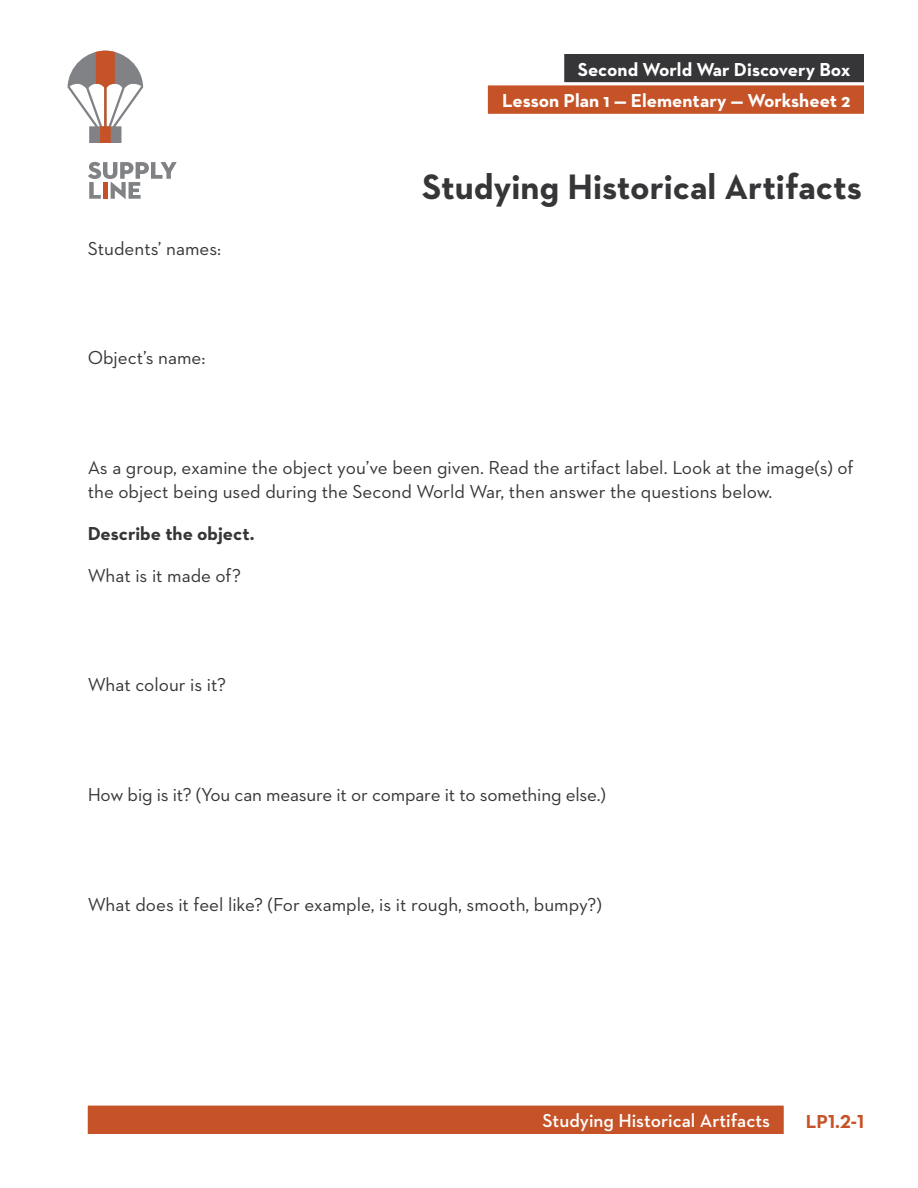
<style>
.page{position:relative;width:918px;height:1188px;background:#fff}
.page>*{position:absolute;margin:0;border:0;box-sizing:border-box;transform-origin:0 0}
.Root{font:700 36px "Neutraface 2 Text";color:#363537}
.P_-_Body_Text{font:19.2px/23.5px "Neutraface 2 Text";color:#363537}
.H_-_Header_Title{font:700 19.2px "Neutraface 2 Text";color:#fff}
.t1{font:600 19.2px "Neutraface 2 Text";color:#fff}
.t2{font:700 19.2px "Neutraface 2 Text";color:#363537}
.t3{font:700 19.2px "Neutraface 2 Text";color:#c65327}
</style>
<div class="page">
<div style="left:86px;top:1104px;width:699px;height:32px;background:#c65327"></div>
<div style="left:85px;top:1103px;width:702px;height:34px;border:3px solid #fff"></div>
<div style="left:563px;top:52px;width:303px;height:32px;background:#363537"></div>
<div style="left:561px;top:51px;width:306px;height:34px;border:3px solid #fff"></div>
<div style="left:486px;top:84px;width:380px;height:31px;background:#c65327"></div>
<div style="left:485px;top:82px;width:382px;height:35px;border:3px solid #fff"></div>
<svg style="left:88px;top:162px;width:89px;height:37px"></svg>
<svg style="left:68px;top:51px;width:75px;height:92px"></svg>
<p class="H_-_Header_Title" style="left:578px;top:57px;width:274px">Second World War Discovery Box</p>
<p class="H_-_Header_Title" style="left:502px;top:88px;width:350px">Lesson Plan 1 — Elementary — Worksheet 2</p>
<p class="P_-_Body_Text" style="left:88px;top:236px;width:135px">Students’ names:</p>
<p class="P_-_Body_Text" style="left:88px;top:346px;width:119px">Object’s name:</p>
<p class="Root" style="left:422px;top:164px;width:441px">Studying Historical Artifacts</p>
<p class="P_-_Body_Text" style="left:88px;top:456px;width:767px">As a group, examine the object you’ve been given. Read the artifact label. Look at the image(s) of the object being used during the Second World War, then answer the questions below.</p>
<h2 class="t2" style="left:88px;top:521px;width:168px">Describe the object.</h2>
<p class="P_-_Body_Text" style="left:88px;top:563px;width:155px">What is it made of?</p>
<p class="P_-_Body_Text" style="left:88px;top:673px;width:140px">What colour is it?</p>
<p class="P_-_Body_Text" style="left:88px;top:783px;width:520px">How big is it? (You can measure it or compare it to something else.)</p>
<p class="P_-_Body_Text" style="left:88px;top:892px;width:516px">What does it feel like? (For example, is it rough, smooth, bumpy?)</p>
<p class="t1" style="left:542px;top:1109px;width:229px">Studying Historical Artifacts</p>
<p class="t3" style="left:806px;top:1109px;width:60px">LP1.2-1</p>
</div>
